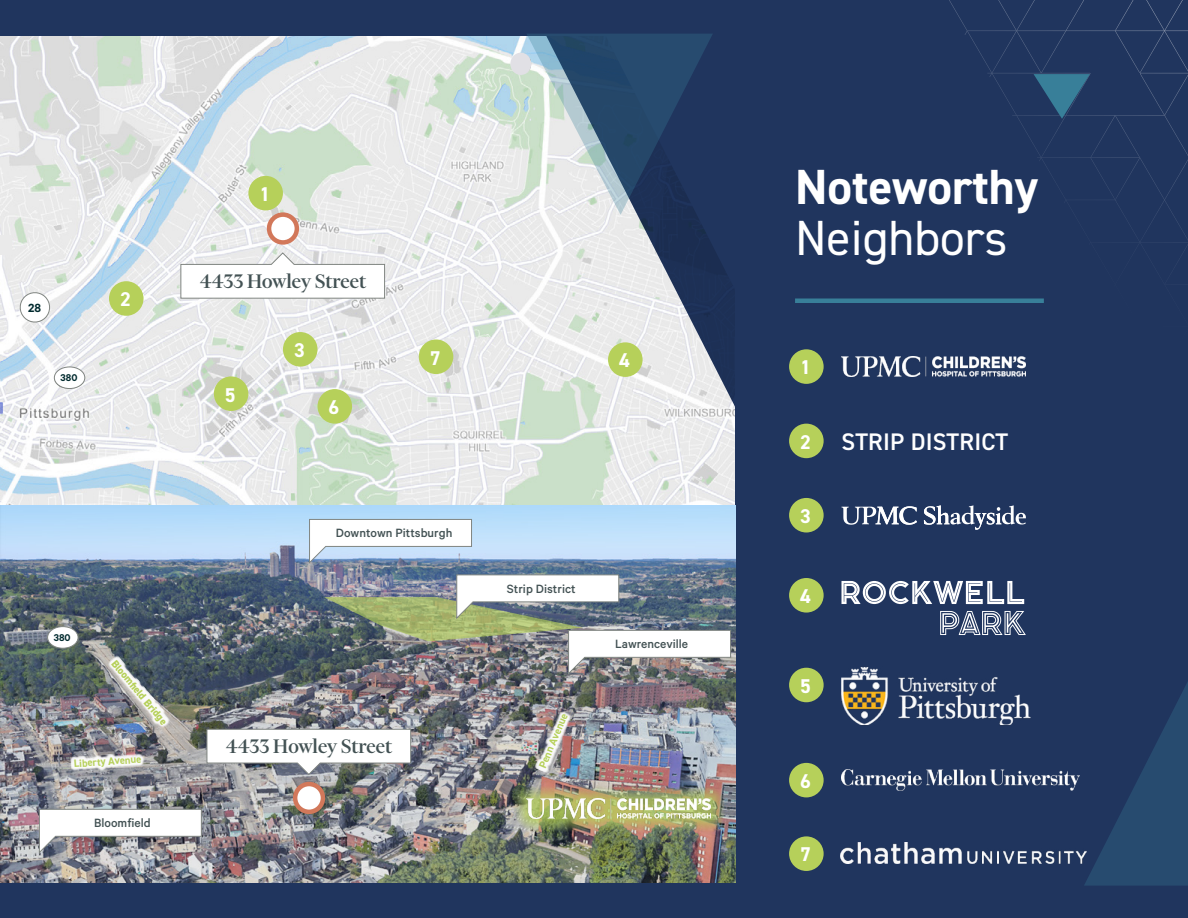
<style>
.page{position:relative;width:1188px;height:918px;background:#fff}
.page>*{position:absolute;margin:0;border:0;box-sizing:border-box;transform-origin:0 0}
.t1{font:700 49.5px "DIN2014";color:#fff}
.t2{font:49.5px "DIN2014";color:#fff}
.t3{font:600 24px "DIN2014";letter-spacing:.01em;color:#fff}
.t4{font:500 22.35px "Financier Display";color:#435254}
.t5{font:700 19.95px "DIN2014";color:#fff}
.t6{font:500 13.5px "Calibre";color:#435254}
.t7{font:600 13.35px "Calibre";color:#002a2e}
.t8{font:600 11.1px "Calibre";letter-spacing:.005em;color:#002a2e}
.t9{font:700 10.65px "DIN2014";color:#b6d05a}
.t10{font:800 10.65px "DIN2014";color:#b6d05a}
</style>
<div class="page">
<img style="left:0;top:35px;width:736px;height:470px">
<div style="left:0;top:883px;width:1188px;height:35px;background:#20355e"></div>
<svg style="left:524px;top:35px;width:212px;height:375px;fill:#e9e9e9"></svg>
<div style="left:0;top:0;width:1188px;height:35px;background:#20355e"></div>
<div style="left:736px;top:0;width:452px;height:918px;background:#20355e"></div>
<div style="left:795px;top:298px;width:249px;height:5px;background:#387f99"></div>
<svg style="left:526px;top:34px;width:210px;height:181px;background:#59718a"></svg>
<svg style="left:1079px;top:682px;width:109px;height:204px"></svg>
<svg style="left:949px;top:0;width:239px;height:377px"></svg>
<div style="left:789px;top:424px;width:35px;height:34px;background:#b6d05a;border-radius:50%"></div>
<img style="left:0;top:505px;width:736px;height:378px">
<svg style="left:295px;top:784px;width:28px;height:28px"></svg>
<div style="left:293px;top:782px;width:32px;height:32px;border:4px solid #d2785a;border-radius:50%"></div>
<div style="left:789px;top:349px;width:35px;height:35px;background:#b6d05a;border-radius:50%"></div>
<img style="left:842px;top:357px;width:184px;height:19px">
<div style="left:248px;top:176px;width:35px;height:34px;background:#b6d05a;border-radius:50%"></div>
<div style="left:789px;top:498px;width:35px;height:35px;background:#b6d05a;border-radius:50%"></div>
<svg style="left:842px;top:505px;width:184px;height:25px"></svg>
<div style="left:789px;top:578px;width:35px;height:35px;background:#b6d05a;border-radius:50%"></div>
<svg style="left:842px;top:581px;width:182px;height:23px"></svg>
<svg style="left:940px;top:611px;width:86px;height:24px"></svg>
<div style="left:283px;top:332px;width:35px;height:35px;background:#b6d05a;border-radius:50%"></div>
<div style="left:608px;top:342px;width:35px;height:35px;background:#b6d05a;border-radius:50%"></div>
<div style="left:214px;top:376px;width:34px;height:35px;background:#b6d05a;border-radius:50%"></div>
<div style="left:318px;top:389px;width:34px;height:35px;background:#b6d05a;border-radius:50%"></div>
<div style="left:789px;top:668px;width:35px;height:34px;background:#b6d05a;border-radius:50%"></div>
<img style="left:842px;top:667px;width:189px;height:58px">
<div style="left:789px;top:763px;width:35px;height:34px;background:#b6d05a;border-radius:50%"></div>
<img style="left:842px;top:770px;width:237px;height:21px">
<svg style="left:206px;top:729px;width:205px;height:46px"></svg>
<div style="left:109px;top:281px;width:35px;height:35px;background:#b6d05a;border-radius:50%"></div>
<div style="left:54px;top:367px;width:31px;height:22px;background:#fff;border-radius:50%"></div>
<div style="left:54px;top:367px;width:31px;height:22px;border:1px solid #808581;border-radius:50%"></div>
<svg style="left:18px;top:290px;width:33px;height:35px"></svg>
<div style="left:0;top:235px;width:11px;height:19px;background:#eaeaea"></div>
<div style="left:513px;top:786px;width:211px;height:46px;background:#b6d05a;opacity:.75"></div>
<img style="left:526px;top:799px;width:185px;height:19px">
<svg style="left:309px;top:518px;width:164px;height:47px"></svg>
<svg style="left:70px;top:751px;width:75px;height:23px"></svg>
<img style="left:534px;top:708px;width:39px;height:66px">
<div style="left:48px;top:627px;width:30px;height:21px;background:#fff;border-radius:50%"></div>
<div style="left:47px;top:626px;width:31px;height:23px;border:1px solid #808581;border-radius:50%"></div>
<img style="left:104px;top:654px;width:69px;height:79px">
<svg style="left:269px;top:215px;width:28px;height:27px"></svg>
<div style="left:267px;top:212px;width:32px;height:33px;border:4px solid #d2785a;border-radius:50%"></div>
<svg style="left:180px;top:252px;width:205px;height:47px"></svg>
<img style="left:324px;top:574px;width:408px;height:102px">
<img style="left:38px;top:808px;width:164px;height:47px">
<div style="left:419px;top:339px;width:34px;height:35px;background:#b6d05a;border-radius:50%"></div>
<div style="left:789px;top:836px;width:35px;height:35px;background:#b6d05a;border-radius:50%"></div>
<img style="left:840px;top:843px;width:247px;height:21px">
<div style="left:510px;top:53px;width:21px;height:22px;background:#e1e0e5;border-radius:50%"></div>
<p class="t7" style="left:28px;top:300px;width:15px">28</p>
<p class="t8" style="left:60px;top:371px;width:18px">380</p>
<h3 class="t5" style="left:120px;top:286px;width:12px">2</h3>
<h3 class="t5" style="left:260px;top:181px;width:12px">1</h3>
<h3 class="t4" style="left:200px;top:270px;width:168px">4433 Howley Street</h3>
<h3 class="t5" style="left:225px;top:381px;width:12px">5</h3>
<h3 class="t5" style="left:294px;top:337px;width:12px">3</h3>
<h3 class="t5" style="left:329px;top:394px;width:12px">6</h3>
<h3 class="t5" style="left:430px;top:344px;width:12px">7</h3>
<p class="t8" style="left:54px;top:631px;width:18px">380</p>
<p class="t10" style="left:119px;top:657px;width:82px;rotate:50deg">Bloomfi eld Bridge</p>
<p class="t9" style="left:73px;top:756px;width:69px;rotate:-4deg">Liberty Avenue</p>
<p class="t6" style="left:94px;top:815px;width:58px">Bloomfield</p>
<p class="t6" style="left:336px;top:525px;width:118px">Downtown Pittsburgh</p>
<h3 class="t4" style="left:226px;top:735px;width:168px">4433 Howley Street</h3>
<h3 class="t5" style="left:619px;top:347px;width:12px">4</h3>
<p class="t6" style="left:507px;top:581px;width:70px">Strip District</p>
<p class="t9" style="left:536px;top:765px;width:60px;rotate:-67deg">Penn Avenue</p>
<p class="t6" style="left:615px;top:636px;width:75px">Lawrenceville</p>
<h1 class="t1" style="left:795px;top:154px;width:244px">Noteworthy</h1>
<h1 class="t2" style="left:795px;top:207px;width:214px">Neighbors</h1>
<h3 class="t5" style="left:800px;top:354px;width:12px">1</h3>
<h3 class="t5" style="left:800px;top:429px;width:12px">2</h3>
<h2 class="t3" style="left:842px;top:426px;width:168px">STRIP DISTRICT</h2>
<h3 class="t5" style="left:800px;top:503px;width:12px">3</h3>
<h3 class="t5" style="left:800px;top:583px;width:12px">4</h3>
<h3 class="t5" style="left:800px;top:673px;width:12px">5</h3>
<h3 class="t5" style="left:800px;top:768px;width:12px">6</h3>
<h3 class="t5" style="left:800px;top:841px;width:12px">7</h3>
</div>
